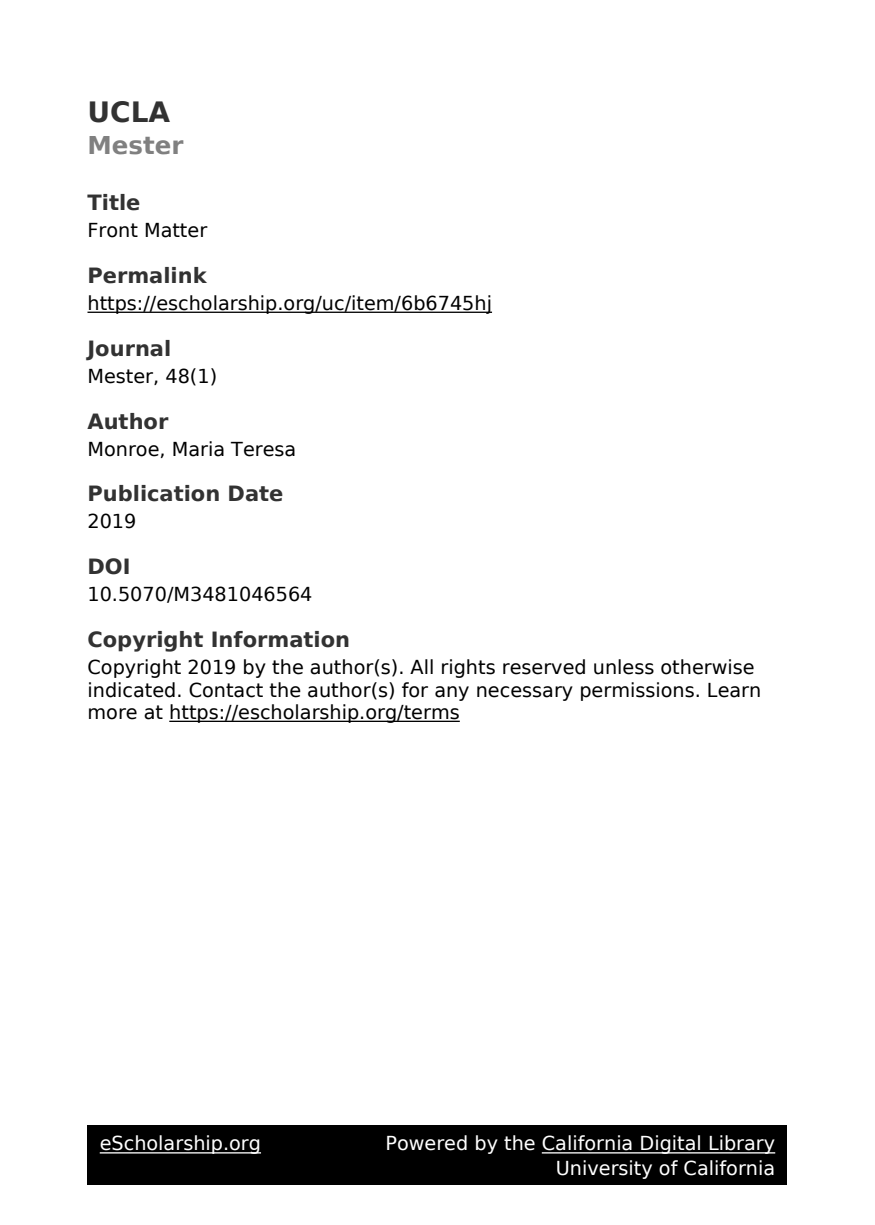
<style>
.page{position:relative;width:875px;height:1225px;background:#fff}
.page>*{position:absolute;margin:0;border:0;box-sizing:border-box;transform-origin:0 0}
.t1{font:700 28px "DejaVu Sans";color:#323232}
.t2{font:700 24.5px "DejaVu Sans";color:#808080}
.t3{font:700 21px "DejaVu Sans";color:#323232}
.t4{font:19.25px/22.4px "DejaVu Sans";color:#000}
.t5{font:19.25px/24.5px "DejaVu Sans";color:#fff;text-align:right}
</style>
<div class="page">
<hr style="left:88px;top:312px;width:404px;height:1px;background:#000">
<hr style="left:169px;top:721px;width:291px;height:1px;background:#000">
<div style="left:88px;top:1125px;width:700px;height:60px;background:#000"></div>
<hr style="left:100px;top:1152px;width:161px;height:2px;background:#fff">
<hr style="left:542px;top:1152px;width:233px;height:2px;background:#fff">
<h1 class="t1" style="left:88px;top:101px;width:84px">UCLA</h1>
<p class="t2" style="left:88px;top:136px;width:97px">Mester</p>
<p class="t3" style="left:88px;top:194px;width:54px">Title</p>
<p class="t4" style="left:88px;top:221px;width:121px">Front Matter</p>
<p class="t3" style="left:88px;top:267px;width:121px">Permalink</p>
<p class="t4" style="left:88px;top:294px;width:406px">https://escholarship.org/uc/item/6b6745hj</p>
<p class="t3" style="left:88px;top:340px;width:85px">Journal</p>
<p class="t4" style="left:88px;top:367px;width:131px">Mester, 48(1)</p>
<p class="t3" style="left:88px;top:413px;width:82px">Author</p>
<p class="t4" style="left:88px;top:439px;width:210px">Monroe, Maria Teresa</p>
<p class="t3" style="left:88px;top:485px;width:198px">Publication Date</p>
<p class="t4" style="left:88px;top:512px;width:50px">2019</p>
<p class="t3" style="left:88px;top:558px;width:45px">DOI</p>
<p class="t4" style="left:88px;top:585px;width:227px">10.5070/M3481046564</p>
<p class="t3" style="left:88px;top:631px;width:264px">Copyright Information</p>
<p class="t4" style="left:88px;top:658px;width:675px">Copyright 2019 by the author(s). All rights reserved unless otherwise indicated. Contact the author(s) for any necessary permissions. Learn more at https://escholarship.org/terms</p>
<p class="t5" style="left:100px;top:1133px;width:163px">eScholarship.org</p>
<p class="t5" style="left:385px;top:1133px;width:391px">Powered by the California Digital Library<br>University of California</p>
</div>
